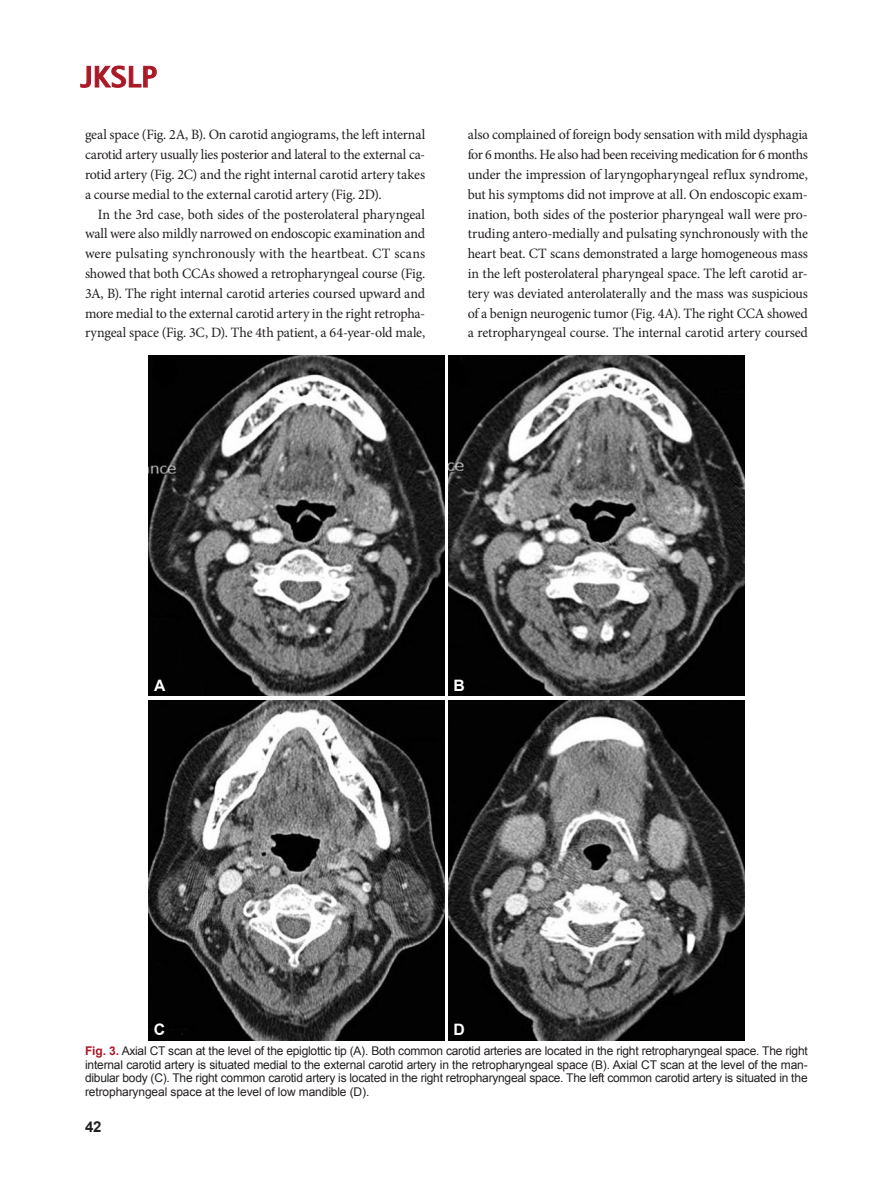
<style>
.page{position:relative;width:893px;height:1191px;background:#fff}
.page>*{position:absolute;margin:0;border:0;box-sizing:border-box;transform-origin:0 0}
.t1{font:800 30px "Rotis Sans Serif Std";letter-spacing:.02em;color:#a91827}
.t2{font:700 15.75px "Arial";color:#fff}
.t3{font:700 15px "Arial";color:#231f20}
.t4{font:14.25px/19.8px "Minion Pro";letter-spacing:-.015em;color:#231f20;text-align:justify}
.t5{font:12px/13.5px "Arial";letter-spacing:-.01em;color:#231f20;text-align:justify}
.s1{font-weight:700;color:#a91827}
</style>
<div class="page">
<svg style="left:81px;top:66px;width:76px;height:22px"></svg>
<img style="left:149px;top:355px;width:295px;height:341px">
<img style="left:149px;top:700px;width:295px;height:340px">
<img style="left:449px;top:700px;width:295px;height:340px">
<img style="left:449px;top:355px;width:295px;height:341px">
<h1 class="t1" style="left:81px;top:58px;width:77px">JKSLP</h1>
<p class="t4" style="left:85px;top:125px;width:342px">geal space (Fig. 2A, B). On carotid angiograms, the left internal carotid artery usually lies posterior and lateral to the external ca&shy;rotid artery (Fig. 2C) and the right internal carotid artery takes a course medial to the external carotid artery (Fig. 2D).</p>
<p class="t4" style="left:85px;top:204px;width:342px;text-indent:13px">In the 3rd case, both sides of the posterolateral pharyngeal wall were also mildly narrowed on endoscopic examination and were pulsating synchronously with the heartbeat. CT scans showed that both CCAs showed a retropharyngeal course (Fig.<br>3A, B). The right internal carotid arteries coursed upward and more medial to the external carotid artery in the right retropha&shy;ryngeal space (Fig. 3C, D). The 4th patient, a 64-year-old male,</p>
<p class="t4" style="left:468px;top:125px;width:342px">also complained of foreign body sensation with mild dysphagia for 6 months. He also had been receiving medication for 6 months under the impression of laryngopharyngeal reflux syndrome, but his symptoms did not improve at all. On endoscopic exam&shy;ination, both sides of the posterior pharyngeal wall were pro&shy;truding antero-medially and pulsating synchronously with the heart beat. CT scans demonstrated a large homogeneous mass in the left posterolateral pharyngeal space. The left carotid ar&shy;tery was deviated anterolaterally and the mass was suspicious of a benign neurogenic tumor (Fig. 4A). The right CCA showed a retropharyngeal course. The internal carotid artery coursed</p>
<p class="t2" style="left:154px;top:675px;width:13px">A</p>
<p class="t2" style="left:154px;top:1019px;width:13px">C</p>
<p class="t2" style="left:454px;top:675px;width:13px">B</p>
<p class="t2" style="left:454px;top:1019px;width:13px">D</p>
<p class="t5" style="left:85px;top:1044px;width:724px"><span class="s1">Fig. 3.</span> Axial CT scan at the level of the epiglottic tip (A). Both common carotid arteries are located in the right retropharyngeal space. The right internal carotid artery is situated medial to the external carotid artery in the retropharyngeal space (B). Axial CT scan at the level of the man&shy;dibular body (C). The right common carotid artery is located in the right retropharyngeal space. The left common carotid artery is situated in the retropharyngeal space at the level of low mandible (D).</p>
<p class="t3" style="left:85px;top:1116px;width:18px">42</p>
</div>
